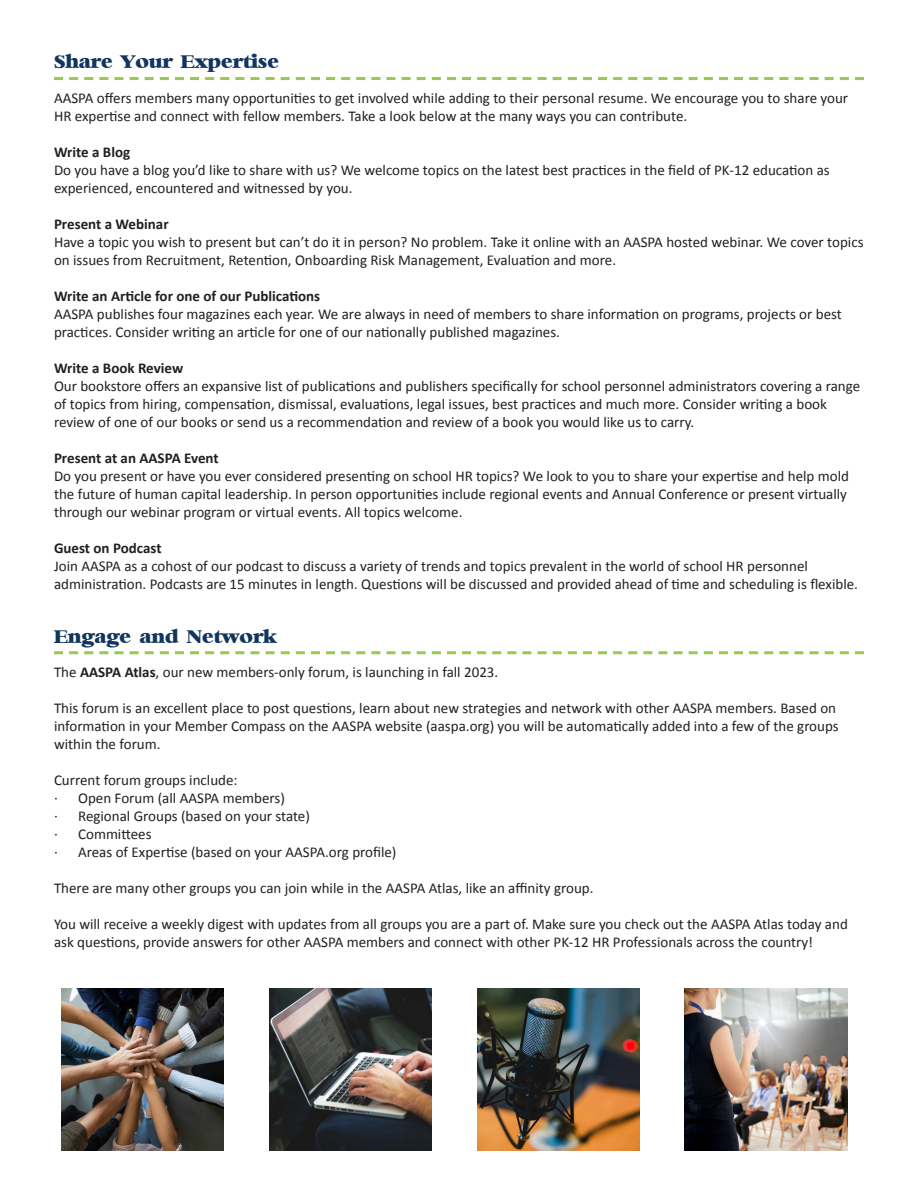
<style>
.page{position:relative;width:918px;height:1188px;background:#fff}
.page>*{position:absolute;margin:0;border:0;box-sizing:border-box;transform-origin:0 0}
.t1{font:700 18px "Bambi";color:#11355e}
.t2{font:15px/18px "Calibri";color:#231f20}
.t3{font:700 15px "Calibri";color:#231f20}
.s1{font-weight:700}
</style>
<div class="page">
<svg style="left:54px;top:77px;width:810px;height:3px"></svg>
<svg style="left:54px;top:651px;width:810px;height:3px"></svg>
<img style="left:61px;top:988px;width:162px;height:163px">
<img style="left:477px;top:988px;width:162px;height:163px">
<img style="left:685px;top:988px;width:162px;height:163px">
<img style="left:269px;top:988px;width:162px;height:163px">
<p class="t1" style="left:54px;top:54px;width:227px">Share Your Expertise</p>
<p class="t2" style="left:54px;top:88px;width:796px">AASPA offers members many opportunities to get involved while adding to their personal resume. We encourage you to share your<br>HR expertise and connect with fellow members. Take a look below at the many ways you can contribute.</p>
<p class="t3" style="left:54px;top:141px;width:78px">Write a Blog</p>
<p class="t2" style="left:54px;top:160px;width:777px">Do you have a blog you’d like to share with us? We welcome topics on the latest best practices in the field of PK-12 education as experienced, encountered and witnessed by you.</p>
<p class="t3" style="left:54px;top:213px;width:116px">Present a Webinar</p>
<p class="t2" style="left:54px;top:232px;width:811px">Have a topic you wish to present but can’t do it in person? No problem. Take it online with an AASPA hosted webinar. We cover topics on issues from Recruitment, Retention, Onboarding Risk Management, Evaluation and more.</p>
<p class="t3" style="left:54px;top:285px;width:268px">Write an Article for one of our Publications</p>
<p class="t2" style="left:54px;top:304px;width:789px">AASPA publishes four magazines each year. We are always in need of members to share information on programs, projects or best practices. Consider writing an article for one of our nationally published magazines.</p>
<p class="t3" style="left:54px;top:357px;width:131px">Write a Book Review</p>
<p class="t2" style="left:54px;top:376px;width:808px">Our bookstore offers an expansive list of publications and publishers specifically for school personnel administrators covering a range of topics from hiring, compensation, dismissal, evaluations, legal issues, best practices and much more. Consider writing a book review of one of our books or send us a recommendation and review of a book you would like us to carry.</p>
<p class="t3" style="left:54px;top:447px;width:166px">Present at an AASPA Event</p>
<p class="t2" style="left:54px;top:466px;width:797px">Do you present or have you ever considered presenting on school HR topics? We look to you to share your expertise and help mold the future of human capital leadership. In person opportunities include regional events and Annual Conference or present virtually through our webinar program or virtual events. All topics welcome.</p>
<p class="t3" style="left:54px;top:537px;width:109px">Guest on Podcast</p>
<p class="t2" style="left:54px;top:556px;width:806px">Join AASPA as a cohost of our podcast to discuss a variety of trends and topics prevalent in the world of school HR personnel administration. Podcasts are 15 minutes in length. Questions will be discussed and provided ahead of time and scheduling is flexible.</p>
<p class="t1" style="left:54px;top:628px;width:224px">Engage and Network</p>
<p class="t2" style="left:54px;top:662px;width:446px">The <span class="s1">AASPA Atlas</span>, our new members-only forum, is launching in fall 2023.</p>
<p class="t2" style="left:54px;top:698px;width:786px">This forum is an excellent place to post questions, learn about new strategies and network with other AASPA members. Based on information in your Member Compass on the AASPA website (aaspa.org) you will be automatically added into a few of the groups within the forum.</p>
<p class="t2" style="left:54px;top:770px;width:185px">Current forum groups include:</p>
<p class="t2" style="left:54px;top:788px;width:232px">· Open Forum (all AASPA members)</p>
<p class="t2" style="left:54px;top:806px;width:257px">· Regional Groups (based on your state)</p>
<p class="t2" style="left:54px;top:824px;width:99px">· Committees</p>
<p class="t2" style="left:54px;top:842px;width:344px">· Areas of Expertise (based on your AASPA.org profile)</p>
<p class="t2" style="left:54px;top:878px;width:541px">There are many other groups you can join while in the AASPA Atlas, like an affinity group.</p>
<p class="t2" style="left:54px;top:914px;width:795px">You will receive a weekly digest with updates from all groups you are a part of. Make sure you check out the AASPA Atlas today and ask questions, provide answers for other AASPA members and connect with other PK-12 HR Professionals across the country!</p>
</div>
